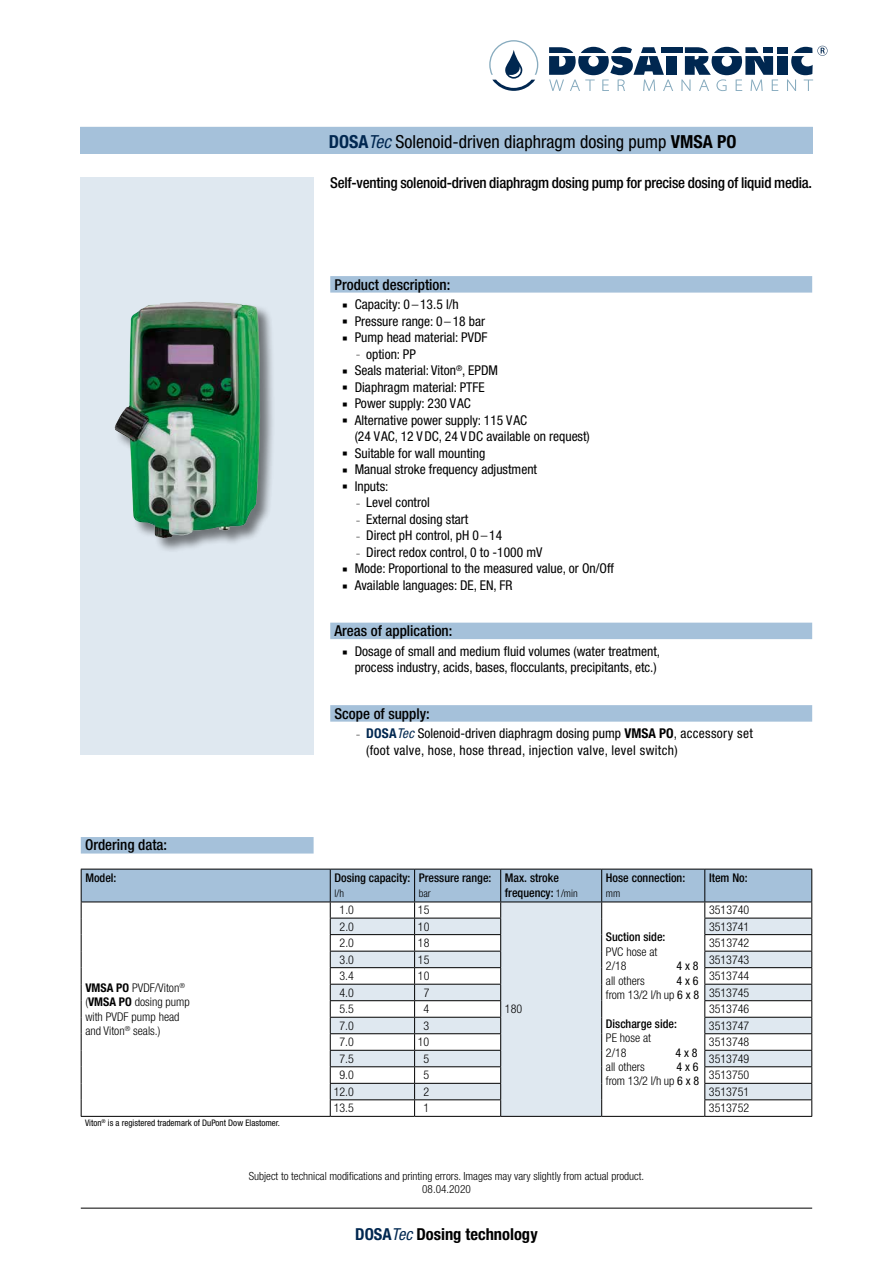
<style>
.page{position:relative;width:893px;height:1263px;background:#fff}
.page>*{position:absolute;margin:0;border:0;box-sizing:border-box;transform-origin:0 0}
.t1{font:condensed 18px "Helvetica Neue LT Pro";color:#000}
.t2{font:700 condensed 16.5px "Helvetica Neue LT Pro";color:#000}
.t3{font:500 condensed 15px "Helvetica Neue LT Pro";letter-spacing:-.015em;color:#000}
.t4{font:condensed 13.5px/16.5px "Helvetica Neue LT Pro";color:#000}
.t5{font:condensed 13.5px/16.5px "Helvetica Neue LT Pro";letter-spacing:.025em;color:#000}
.t6{font:300 condensed 12px/14.4px "Helvetica Neue LT Pro";color:#000}
.t7{font:500 condensed 12px/14.4px "Helvetica Neue LT Pro";color:#000}
.t8{font:condensed 12px "Helvetica Neue LT Pro";color:#000}
.t9{font:300 condensed 11.25px/13.5px "Helvetica Neue LT Pro";color:#000;text-align:center}
.t10{font:300 condensed 10.5px "Helvetica Neue LT Pro";color:#000}
.t11{font:condensed 9px "Helvetica Neue LT Pro";color:#000}
.s1{font-weight:700;color:#002750}
.s2{font-style:italic;color:#002750}
.s3{font-weight:700}
.s4{font-weight:300}
.s5{font-size:6.75px}
.s6{font-weight:300;font-size:10.5px}
.s7{font-weight:400}
.s8{color:#002750}
.s9{font-weight:400;font-style:italic;color:#002750}
</style>
<div class="page">
<div style="left:81px;top:177px;width:233px;height:578px;background:#dfe8f0"></div>
<div style="left:114px;top:301px;width:162px;height:252px;background:#000;opacity:.5"></div>
<img style="left:114px;top:302px;width:146px;height:236px">
<hr style="left:81px;top:1208px;width:731px;height:1px;background:#000">
<svg style="left:489px;top:40px;width:339px;height:51px"></svg>
<div style="left:80px;top:127px;width:733px;height:27px;background:#a5c1da"></div>
<div style="left:330px;top:276px;width:482px;height:17px;background:#a5c1da"></div>
<div style="left:330px;top:623px;width:482px;height:16px;background:#a5c1da"></div>
<div style="left:330px;top:705px;width:482px;height:17px;background:#a5c1da"></div>
<div style="left:81px;top:837px;width:233px;height:16px;background:#a5c1da"></div>
<hr style="left:330px;top:1116px;width:85px;height:1px;background:#000">
<hr style="left:81px;top:1116px;width:249px;height:1px;background:#000">
<hr style="left:705px;top:1116px;width:107px;height:1px;background:#000">
<hr style="left:602px;top:1116px;width:103px;height:1px;background:#000">
<hr style="left:501px;top:1116px;width:101px;height:1px;background:#000">
<hr style="left:415px;top:1116px;width:86px;height:1px;background:#000">
<svg style="left:81px;top:869px;width:731px;height:247px"></svg>
<h1 class="t1" style="left:329px;top:131px;width:409px"><span class="s1">DOSA</span><span class="s2">Tec</span> Solenoid-driven diaphragm dosing pump <span class="s3">VMSA PO</span></h1>
<p class="t3" style="left:330px;top:173px;width:482px">Self-venting solenoid-driven diaphragm dosing pump for precise dosing of liquid media.</p>
<p class="t3" style="left:334px;top:275px;width:117px">Product description:</p>
<p class="t4" style="left:355px;top:296px;width:134px">Capacity: 0 <span class="s4">–</span> 13.5 l/h<br>Pressure range: 0 <span class="s4">–</span>18 bar<br>Pump head material: PVDF</p>
<p class="t4" style="left:355px;top:345px;width:237px"><span class="s5">–</span> option: PP<br>Seals material: Viton<sup>®</sup>, EPDM<br>Diaphragm material: PTFE<br>Power supply: 230 VAC<br>Alternative power supply: 115 VAC<br>(24 VAC, 12 VDC, 24 VDC available on request)<br>Suitable for wall mounting<br>Manual stroke frequency adjustment<br>Inputs:</p>
<p class="t4" style="left:357px;top:494px;width:75px"><span class="s5">–</span> Level control</p>
<p class="t4" style="left:357px;top:510px;width:113px"><span class="s5">–</span> External dosing start</p>
<p class="t4" style="left:357px;top:527px;width:147px"><span class="s5">–</span> Direct pH control, pH 0 <span class="s4">–</span>14</p>
<p class="t4" style="left:355px;top:543px;width:261px"><span class="s5">–</span> Direct redox control, 0 to -1000 mV<br>Mode: Proportional to the measured value, or On/Off<br>Available languages: DE, EN, FR</p>
<p class="t3" style="left:334px;top:622px;width:119px">Areas of application:</p>
<p class="t4" style="left:355px;top:642px;width:307px">Dosage of small and medium fluid volumes (water treatment, process industry, acids, bases, flocculants, precipitants, etc.)</p>
<p class="t3" style="left:334px;top:704px;width:97px">Scope of supply:</p>
<p class="t5" style="left:366px;top:725px;width:388px;text-indent:-10px"><span class="s5">–</span> <span class="s1">DOSA</span><span class="s2">Tec</span> Solenoid-driven diaphragm dosing pump <span class="s3">VMSA PO</span>, accessory set (foot valve, hose, hose thread, injection valve, level switch)</p>
<p class="t3" style="left:85px;top:836px;width:84px">Ordering data:</p>
<p class="t7" style="left:85px;top:871px;width:33px">Model:</p>
<p class="t7" style="left:334px;top:871px;width:77px">Dosing capacity:</p>
<p class="t10" style="left:334px;top:887px;width:11px">l/h</p>
<p class="t7" style="left:419px;top:871px;width:74px">Pressure range:</p>
<p class="t10" style="left:419px;top:887px;width:14px">bar</p>
<p class="t6" style="left:340px;top:903px;width:16px">1.0</p>
<p class="t6" style="left:418px;top:903px;width:13px">15</p>
<p class="t7" style="left:505px;top:871px;width:74px">Max. stroke frequency: <span class="s6">1/min</span></p>
<p class="t7" style="left:606px;top:871px;width:81px">Hose connection:</p>
<p class="t10" style="left:606px;top:887px;width:16px">mm</p>
<p class="t7" style="left:709px;top:871px;width:40px">Item No:</p>
<p class="t6" style="left:709px;top:903px;width:42px">3513740</p>
<p class="t6" style="left:85px;top:980px;width:106px"><span class="s3">VMSA PO</span> PVDF/Viton<sup>® </sup>(<span class="s3">VMSA PO</span> dosing pump with PVDF pump head and Viton<sup>®</sup> seals.)</p>
<p class="t11" style="left:85px;top:1117px;width:196px">Viton<sup>®</sup> is a registered trademark of DuPont Dow Elastomer.</p>
<p class="t6" style="left:340px;top:919px;width:16px">2.0</p>
<p class="t6" style="left:418px;top:919px;width:13px">10</p>
<p class="t6" style="left:709px;top:919px;width:42px">3513741</p>
<p class="t6" style="left:340px;top:936px;width:16px">2.0</p>
<p class="t6" style="left:418px;top:936px;width:13px">18</p>
<p class="t6" style="left:709px;top:936px;width:42px">3513742</p>
<p class="t6" style="left:340px;top:952px;width:16px">3.0</p>
<p class="t6" style="left:418px;top:952px;width:13px">15</p>
<p class="t6" style="left:709px;top:952px;width:42px">3513743</p>
<p class="t6" style="left:340px;top:969px;width:16px">3.4</p>
<p class="t6" style="left:418px;top:969px;width:13px">10</p>
<p class="t6" style="left:709px;top:969px;width:42px">3513744</p>
<p class="t6" style="left:340px;top:985px;width:16px">4.0</p>
<p class="t6" style="left:424px;top:985px;width:7px">7</p>
<p class="t6" style="left:709px;top:985px;width:42px">3513745</p>
<p class="t6" style="left:340px;top:1002px;width:16px">5.5</p>
<p class="t6" style="left:424px;top:1002px;width:7px">4</p>
<p class="t6" style="left:709px;top:1002px;width:42px">3513746</p>
<p class="t6" style="left:339px;top:1018px;width:16px">7.0</p>
<p class="t6" style="left:424px;top:1018px;width:7px">3</p>
<p class="t6" style="left:709px;top:1018px;width:42px">3513747</p>
<p class="t6" style="left:339px;top:1035px;width:16px">7.0</p>
<p class="t6" style="left:418px;top:1035px;width:13px">10</p>
<p class="t6" style="left:709px;top:1035px;width:42px">3513748</p>
<p class="t6" style="left:339px;top:1051px;width:16px">7.5</p>
<p class="t6" style="left:424px;top:1051px;width:7px">5</p>
<p class="t6" style="left:709px;top:1051px;width:42px">3513749</p>
<p class="t6" style="left:339px;top:1068px;width:16px">9.0</p>
<p class="t6" style="left:424px;top:1068px;width:7px">5</p>
<p class="t6" style="left:709px;top:1068px;width:42px">3513750</p>
<p class="t6" style="left:334px;top:1084px;width:22px">12.0</p>
<p class="t6" style="left:424px;top:1084px;width:7px">2</p>
<p class="t6" style="left:709px;top:1084px;width:42px">3513751</p>
<p class="t6" style="left:334px;top:1101px;width:22px">13.5</p>
<p class="t6" style="left:424px;top:1101px;width:7px">1</p>
<p class="t6" style="left:709px;top:1101px;width:42px">3513752</p>
<p class="t7" style="left:606px;top:930px;width:61px">Suction side:</p>
<p class="t6" style="left:606px;top:944px;width:53px">PVC hose at<br>2/18</p>
<p class="t8" style="left:676px;top:959px;width:24px">4 x 8</p>
<p class="t6" style="left:606px;top:973px;width:40px">all others</p>
<p class="t6" style="left:606px;top:973px;width:95px;text-align:right"><span class="s7">4 x 6<br></span>from 13/2 l/h up <span class="s7">6 x 8</span></p>
<p class="t7" style="left:606px;top:1016px;width:72px">Discharge side:</p>
<p class="t6" style="left:606px;top:1031px;width:47px">PE hose at<br>2/18</p>
<p class="t6" style="left:505px;top:1002px;width:19px">180</p>
<p class="t8" style="left:675px;top:1045px;width:24px">4 x 8</p>
<p class="t6" style="left:606px;top:1059px;width:40px">all others</p>
<p class="t6" style="left:606px;top:1059px;width:95px;text-align:right"><span class="s7">4 x 6<br></span>from 13/2 l/h up <span class="s7">6 x 8</span></p>
<p class="t9" style="left:249px;top:1169px;width:397px">Subject to technical modifications and printing errors. Images may vary slightly from actual product.<br>08.04.2020</p>
<p class="t2" style="left:355px;top:1224px;width:184px"><span class="s8">DOSA</span><span class="s9">Tec</span> Dosing technology</p>
</div>
